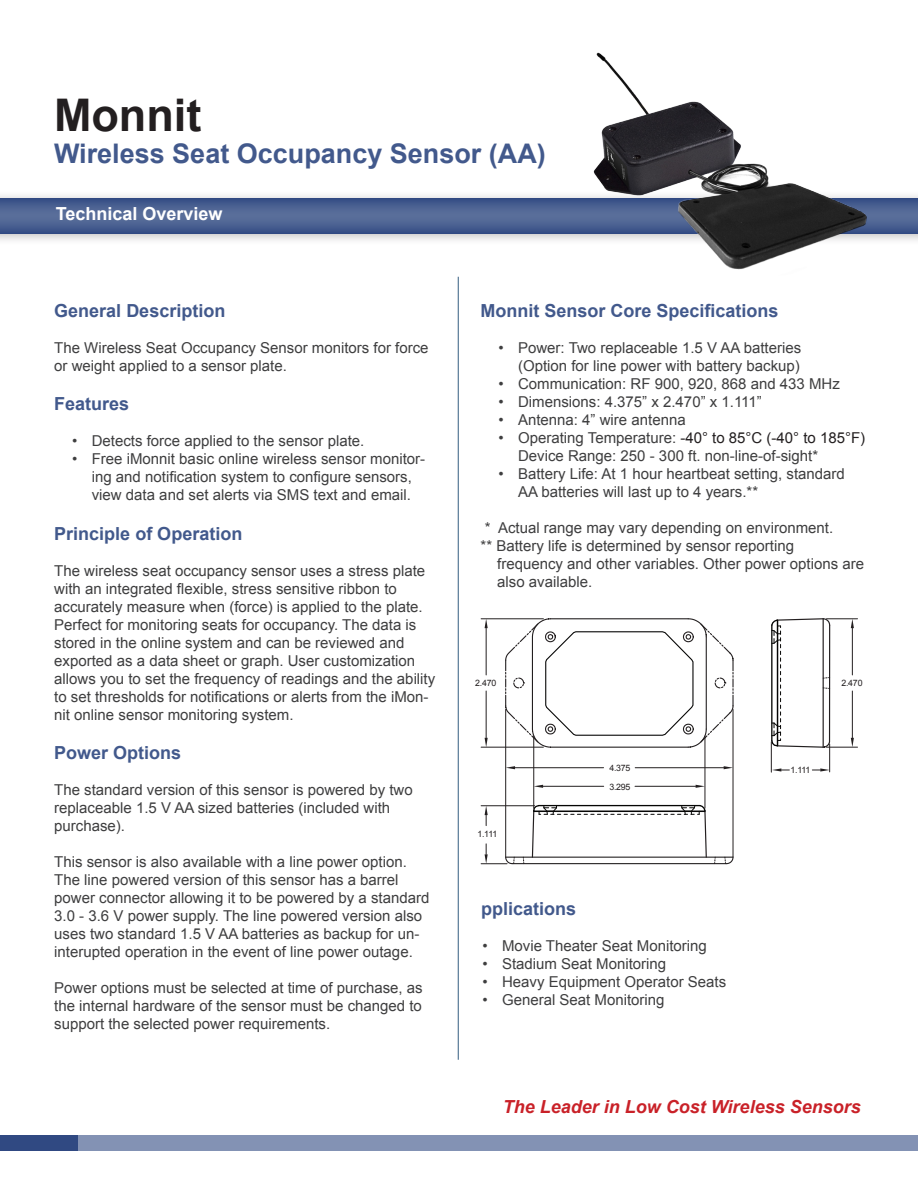
<style>
.page{position:relative;width:918px;height:1188px;background:#fff}
.page>*{position:absolute;margin:0;border:0;box-sizing:border-box;transform-origin:0 0}
.t1{font:700 45px "Arial";color:#231f20}
.t2{font:700 27px "Arial";color:#42598c}
.t3{font:700 18px "Arial";color:#42598c}
.t4{font:italic 700 18px "Arial";color:#c92128}
.t5{font:700 18px "Arial";color:#fff}
.t6{font:15px/18px "Arial";color:#3e3e3f}
.t7{font:8.85px/18.8px "Arial";letter-spacing:-.025em;color:#231f20}
.s1{color:#231f20}
</style>
<div class="page">
<div style="left:0;top:190px;width:918px;height:56px;background:#231f20;opacity:.3"></div>
<svg style="left:0;top:198px;width:918px;height:35px;background:#496091"></svg>
<div style="left:0;top:1135px;width:918px;height:16px;background:#8392b4"></div>
<div style="left:0;top:1135px;width:78px;height:16px;background:#304982"></div>
<hr style="left:458px;top:277px;width:1px;height:783px;background:#335d80">
<img style="left:570px;top:52px;width:302px;height:218px">
<hr style="left:852px;top:691px;width:1px;height:47px;background:#231f20">
<hr style="left:852px;top:628px;width:1px;height:47px;background:#231f20">
<hr style="left:826px;top:747px;width:32px;height:1px;background:#231f20">
<hr style="left:826px;top:619px;width:32px;height:1px;background:#231f20">
<svg style="left:851px;top:619px;width:3px;height:9px"></svg>
<svg style="left:851px;top:738px;width:3px;height:9px"></svg>
<hr style="left:534px;top:736px;width:1px;height:72px;background:#231f20">
<hr style="left:705px;top:736px;width:1px;height:72px;background:#231f20">
<hr style="left:543px;top:786px;width:61px;height:1px;background:#231f20">
<hr style="left:635px;top:786px;width:61px;height:1px;background:#231f20">
<svg style="left:534px;top:785px;width:9px;height:3px"></svg>
<svg style="left:696px;top:785px;width:9px;height:3px"></svg>
<svg style="left:504px;top:618px;width:230px;height:130px"></svg>
<svg style="left:770px;top:618px;width:61px;height:154px"></svg>
<hr style="left:486px;top:691px;width:1px;height:47px;background:#231f20">
<hr style="left:486px;top:628px;width:1px;height:47px;background:#231f20">
<hr style="left:481px;top:747px;width:62px;height:1px;background:#231f20">
<hr style="left:481px;top:619px;width:62px;height:1px;background:#231f20">
<svg style="left:485px;top:619px;width:3px;height:9px"></svg>
<svg style="left:485px;top:738px;width:3px;height:9px"></svg>
<svg style="left:481px;top:804px;width:253px;height:61px"></svg>
<hr style="left:505px;top:709px;width:1px;height:148px;background:#231f20">
<hr style="left:733px;top:709px;width:1px;height:148px;background:#231f20">
<hr style="left:515px;top:767px;width:89px;height:1px;background:#231f20">
<hr style="left:635px;top:767px;width:89px;height:1px;background:#231f20">
<svg style="left:506px;top:766px;width:9px;height:3px"></svg>
<svg style="left:724px;top:766px;width:9px;height:3px"></svg>
<p class="t1" style="left:54px;top:85px;width:149px">Monnit</p>
<p class="t2" style="left:54px;top:136px;width:493px">Wireless Seat Occupancy Sensor (AA)</p>
<p class="t5" style="left:56px;top:202px;width:168px">Technical Overview</p>
<p class="t3" style="left:54px;top:298px;width:173px">General Description</p>
<p class="t6" style="left:54px;top:338px;width:376px">The Wireless Seat Occupancy Sensor monitors for force or weight applied to a sensor plate.</p>
<p class="t3" style="left:54px;top:392px;width:77px">Features</p>
<p class="t6" style="left:72px;top:432px;width:294px">• Detects force applied to the sensor plate.</p>
<p class="t6" style="left:72px;top:450px;width:354px;text-align:center">• Free iMonnit basic online wireless sensor monitor&shy;ing and notification system to configure sensors, view data and set alerts via SMS text and email.</p>
<p class="t3" style="left:54px;top:521px;width:190px">Principle of Operation</p>
<p class="t6" style="left:54px;top:562px;width:383px">The wireless seat occupancy sensor uses a stress plate with an integrated flexible, stress sensitive ribbon to accurately measure when (force) is applied to the plate.<br>Perfect for monitoring seats for occupancy. The data is stored in the online system and can be reviewed and exported as a data sheet or graph. User customization allows you to set the frequency of readings and the ability to set thresholds for notifications or alerts from the iMon&shy;nit online sensor monitoring system.</p>
<p class="t3" style="left:54px;top:741px;width:129px">Power Options</p>
<p class="t6" style="left:54px;top:781px;width:360px">The standard version of this sensor is powered by two replaceable 1.5 V AA sized batteries (included with purchase).</p>
<p class="t6" style="left:54px;top:853px;width:377px">This sensor is also available with a line power option.<br>The line powered version of this sensor has a barrel power connector allowing it to be powered by a standard 3.0 - 3.6 V power supply. The line powered version also uses two standard 1.5 V AA batteries as backup for un&shy;interupted operation in the event of line power outage.</p>
<p class="t6" style="left:54px;top:979px;width:370px;text-align:justify">Power options must be selected at time of purchase, as the internal hardware of the sensor must be changed to support the selected power requirements.</p>
<p class="t3" style="left:481px;top:298px;width:300px">Monnit Sensor Core Specifications</p>
<p class="t6" style="left:499px;top:338px;width:304px;text-align:right">• Power: Two replaceable 1.5 V AA batteries (Option for line power with battery backup)</p>
<p class="t6" style="left:499px;top:374px;width:343px">• Communication: RF 900, 920, 868 and 433 MHz</p>
<p class="t6" style="left:499px;top:392px;width:265px">• Dimensions: 4.375” x 2.470” x 1.111”</p>
<p class="t6" style="left:499px;top:410px;width:189px">• Antenna: 4” wire antenna</p>
<p class="t6" style="left:518px;top:428px;width:349px;text-indent:-20px">• Operating Temperature: <span class="s1">-40° to 85°C (-40° to 185°F)<br></span>Device Range: 250 - 300 ft. non-line-of-sight*</p>
<p class="t6" style="left:518px;top:464px;width:328px;text-indent:-20px">• Battery Life: At 1 hour heartbeat setting, standard<br>AA batteries will last up to 4 years.**</p>
<p class="t6" style="left:485px;top:518px;width:350px">* Actual range may vary depending on environment.</p>
<p class="t6" style="left:481px;top:536px;width:315px">** Battery life is determined by sensor reporting</p>
<p class="t6" style="left:497px;top:554px;width:368px">frequency and other variables. Other power options are also available.</p>
<p class="t7" style="left:475px;top:673px;width:23px">2.470</p>
<p class="t7" style="left:841px;top:673px;width:23px">2.470</p>
<p class="t7" style="left:477px;top:825px;width:21px">1.111</p>
<p class="t7" style="left:609px;top:759px;width:23px">4.375<br>3.295</p>
<p class="t3" style="left:481px;top:896px;width:97px">pplications</p>
<p class="t6" style="left:483px;top:936px;width:226px">• Movie Theater Seat Monitoring</p>
<p class="t6" style="left:483px;top:954px;width:185px">• Stadium Seat Monitoring</p>
<p class="t6" style="left:483px;top:972px;width:245px">• Heavy Equipment Operator Seats</p>
<p class="t6" style="left:483px;top:990px;width:184px">• General Seat Monitoring</p>
<p class="t7" style="left:790px;top:761px;width:21px">1.111</p>
<p class="t4" style="left:503px;top:1095px;width:359px">The Leader in Low Cost Wireless Sensors</p>
</div>
